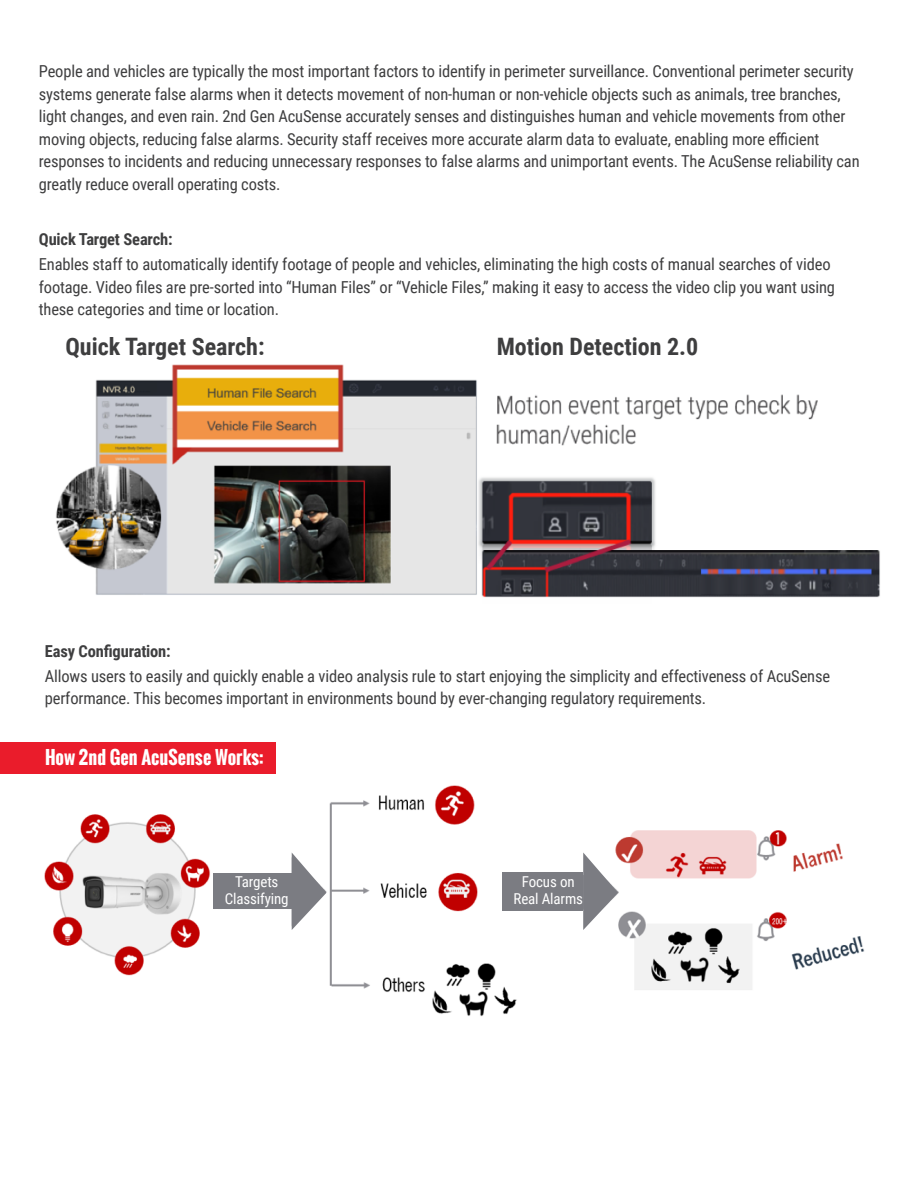
<style>
.page{position:relative;width:918px;height:1188px;background:#fff}
.page>*{position:absolute;margin:0;border:0;box-sizing:border-box;transform-origin:0 0}
.t1{font:700 24px "Roboto Condensed";color:#3e3e3f}
.t2{font:700 18px "Oswald";letter-spacing:.005em;color:#fff}
.t3{font:16.5px/22.5px "Roboto Condensed";letter-spacing:-.01em;color:#3e3e3f}
.t4{font:700 16.5px "Roboto Condensed";letter-spacing:-.01em;color:#3e3e3f}
.t5{font:15px "Roboto Condensed";letter-spacing:-.01em;color:#fff}
</style>
<div class="page">
<div style="left:0;top:742px;width:275px;height:31px;background:#ea1c2b"></div>
<img style="left:44px;top:785px;width:821px;height:232px">
<div style="left:213px;top:873px;width:79px;height:36px;background:#7b7c82"></div>
<div style="left:502px;top:872px;width:81px;height:38px;background:#7b7c82"></div>
<svg style="left:292px;top:852px;width:34px;height:78px"></svg>
<svg style="left:583px;top:852px;width:35px;height:78px"></svg>
<img style="left:56px;top:364px;width:824px;height:234px">
<p class="t3" style="left:39px;top:59px;width:822px">People and vehicles are typically the most important factors to identify in perimeter surveillance. Conventional perimeter security systems generate false alarms when it detects movement of non-human or non-vehicle objects such as animals, tree branches, light changes, and even rain. 2nd Gen AcuSense accurately senses and distinguishes human and vehicle movements from other moving objects, reducing false alarms. Security staff receives more accurate alarm data to evaluate, enabling more efficient responses to incidents and reducing unnecessary responses to false alarms and unimportant events. The AcuSense reliability can greatly reduce overall operating costs.</p>
<p class="t4" style="left:39px;top:228px;width:135px">Quick Target Search:</p>
<p class="t3" style="left:39px;top:253px;width:798px">Enables staff to automatically identify footage of people and vehicles, eliminating the high costs of manual searches of video footage. Video files are pre-sorted into “Human Files” or “Vehicle Files,” making it easy to access the video clip you want using these categories and time or location.</p>
<p class="t1" style="left:65px;top:330px;width:201px">Quick Target Search:</p>
<p class="t1" style="left:497px;top:330px;width:203px">Motion Detection 2.0</p>
<p class="t4" style="left:45px;top:639px;width:127px">Easy Configuration:</p>
<p class="t3" style="left:45px;top:664px;width:787px">Allows users to easily and quickly enable a video analysis rule to start enjoying the simplicity and effectiveness of AcuSense performance. This becomes important in environments bound by ever-changing regulatory requirements.</p>
<p class="t2" style="left:45px;top:744px;width:220px">How 2nd Gen AcuSense Works:</p>
<p class="t5" style="left:235px;top:872px;width:45px">Targets</p>
<p class="t5" style="left:225px;top:888px;width:65px">Classifying</p>
<p class="t5" style="left:522px;top:872px;width:54px">Focus on</p>
<p class="t5" style="left:514px;top:888px;width:71px">Real Alarms</p>
</div>
